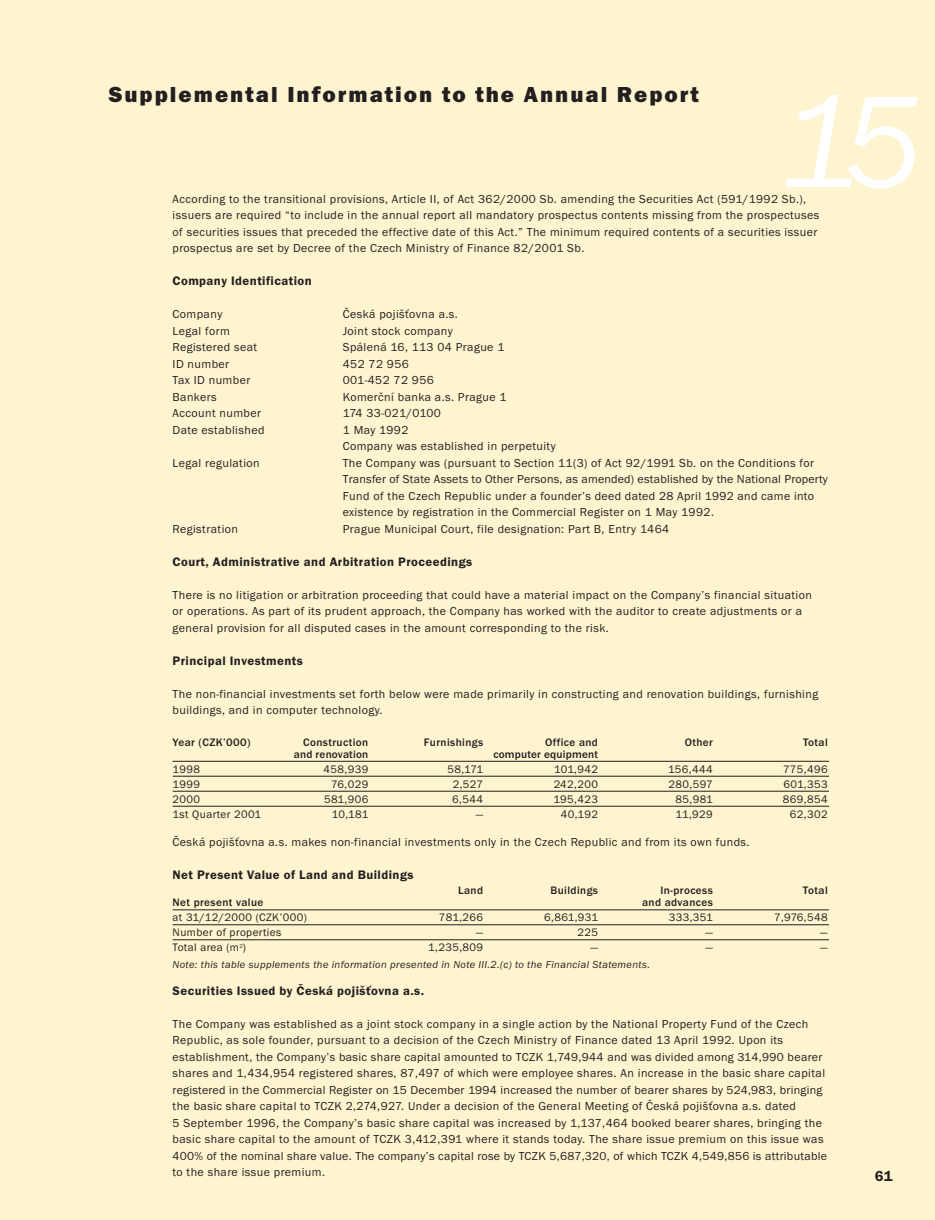
<style>
.page{position:relative;width:935px;height:1220px;background:#fff}
.page>*{position:absolute;margin:0;border:0;box-sizing:border-box;transform-origin:0 0}
.t1{font:italic 135px "Franklin Gothic Itc TCE";color:#fff}
.t2{font:800 22.5px "Franklin Gothic Itc TCE";letter-spacing:.09em;color:#231f20}
.t3{font:600 15px "Franklin Gothic Itc TCE";color:#231f20}
.t4{font:600 12.75px "Franklin Gothic Itc TCE";letter-spacing:.035em;color:#231f20}
.t5{font:12px/16.5px "Franklin Gothic Itc TCE";letter-spacing:.035em;color:#231f20}
.t6{font:12px "Franklin Gothic Itc TCE";color:#231f20}
.t7{font:11.25px "Franklin Gothic Itc TCE";letter-spacing:.035em;color:#231f20}
.t8{font:500 11.25px "Franklin Gothic Itc TCE";letter-spacing:.035em;color:#231f20}
.t9{font:italic 10.5px "Franklin Gothic Itc TCE";letter-spacing:.035em;color:#231f20}
</style>
<div class="page">
<div style="left:1px;top:0;width:933px;height:1219px;background:#fef4cf"></div>
<div style="left:0;top:0;width:23px;height:1219px;background:#fef4cf"></div>
<hr style="left:173px;top:761px;width:656px;height:1px;background:#231f20">
<hr style="left:173px;top:776px;width:656px;height:1px;background:#231f20">
<hr style="left:173px;top:791px;width:656px;height:1px;background:#231f20">
<hr style="left:173px;top:806px;width:656px;height:1px;background:#231f20">
<hr style="left:173px;top:909px;width:656px;height:1px;background:#231f20">
<hr style="left:173px;top:924px;width:656px;height:1px;background:#231f20">
<hr style="left:173px;top:939px;width:656px;height:1px;background:#231f20">
<h2 class="t2" style="left:109px;top:86px;width:591px">Supplemental Information to the Annual Report</h2>
<h1 class="t1" style="left:779px;top:94px;width:145px">15</h1>
<p class="t5" style="left:173px;top:191px;width:648px">According to the transitional provisions, Article II, of Act 362/2000 Sb. amending the Securities Act (591/1992 Sb.), issuers are required “to include in the annual report all mandatory prospectus contents missing from the prospectuses of securities issues that preceded the effective date of this Act.” The minimum required contents of a securities issuer prospectus are set by Decree of the Czech Ministry of Finance 82/2001 Sb.</p>
<p class="t4" style="left:173px;top:276px;width:141px">Company Identification</p>
<p class="t5" style="left:173px;top:307px;width:51px">Company</p>
<p class="t5" style="left:343px;top:307px;width:117px">Česká pojišťovna a.s.</p>
<p class="t5" style="left:173px;top:323px;width:59px">Legal form</p>
<p class="t5" style="left:343px;top:323px;width:111px">Joint stock company</p>
<p class="t5" style="left:173px;top:340px;width:86px">Registered seat</p>
<p class="t5" style="left:343px;top:340px;width:163px">Spálená 16, 113 04 Prague 1</p>
<p class="t5" style="left:173px;top:356px;width:58px">ID number</p>
<p class="t5" style="left:343px;top:356px;width:68px">452 72 956</p>
<p class="t5" style="left:173px;top:373px;width:79px">Tax ID number</p>
<p class="t5" style="left:343px;top:373px;width:93px">001-452 72 956</p>
<p class="t5" style="left:173px;top:389px;width:46px">Bankers</p>
<p class="t5" style="left:343px;top:389px;width:165px">Komerční banka a.s. Prague 1</p>
<p class="t5" style="left:173px;top:406px;width:90px">Account number</p>
<p class="t6" style="left:343px;top:409px;width:100px">174 33-021/0100</p>
<p class="t5" style="left:173px;top:422px;width:93px">Date established</p>
<p class="t5" style="left:343px;top:422px;width:214px">1 May 1992<br>Company was established in perpetuity</p>
<p class="t5" style="left:173px;top:455px;width:89px">Legal regulation</p>
<p class="t5" style="left:343px;top:455px;width:486px">The Company was (pursuant to Section 11(3) of Act 92/1991 Sb. on the Conditions for Transfer of State Assets to Other Persons, as amended) established by the National Property Fund of the Czech Republic under a founder’s deed dated 28 April 1992 and came into existence by registration in the Commercial Register on 1 May 1992.</p>
<p class="t5" style="left:173px;top:521px;width:67px">Registration</p>
<p class="t5" style="left:343px;top:521px;width:328px">Prague Municipal Court, file designation: Part B, Entry 1464</p>
<p class="t4" style="left:173px;top:557px;width:301px">Court, Administrative and Arbitration Proceedings</p>
<p class="t5" style="left:173px;top:587px;width:640px">There is no litigation or arbitration proceeding that could have a material impact on the Company’s financial situation or operations. As part of its prudent approach, the Company has worked with the auditor to create adjustments or a general provision for all disputed cases in the amount corresponding to the risk.</p>
<p class="t4" style="left:173px;top:656px;width:132px">Principal Investments</p>
<p class="t5" style="left:173px;top:686px;width:647px">The non-financial investments set forth below were made primarily in constructing and renovation buildings, furnishing buildings, and in computer technology.</p>
<p class="t8" style="left:173px;top:738px;width:79px">Year (CZK’000)</p>
<p class="t8" style="left:303px;top:738px;width:67px">Construction</p>
<p class="t8" style="left:424px;top:738px;width:61px">Furnishings</p>
<p class="t8" style="left:545px;top:738px;width:54px">Office and</p>
<p class="t8" style="left:684px;top:738px;width:30px">Other</p>
<p class="t8" style="left:803px;top:738px;width:26px">Total</p>
<p class="t8" style="left:294px;top:750px;width:76px">and renovation</p>
<p class="t8" style="left:493px;top:750px;width:106px">computer equipment</p>
<p class="t7" style="left:173px;top:765px;width:29px">1998</p>
<p class="t7" style="left:323px;top:765px;width:46px">458,939</p>
<p class="t7" style="left:447px;top:765px;width:37px">58,171</p>
<p class="t7" style="left:554px;top:765px;width:45px">101,942</p>
<p class="t7" style="left:668px;top:765px;width:46px">156,444</p>
<p class="t7" style="left:783px;top:765px;width:46px">775,496</p>
<p class="t7" style="left:173px;top:780px;width:29px">1999</p>
<p class="t7" style="left:331px;top:780px;width:39px">76,029</p>
<p class="t7" style="left:453px;top:780px;width:32px">2,527</p>
<p class="t7" style="left:553px;top:780px;width:46px">242,200</p>
<p class="t7" style="left:668px;top:780px;width:46px">280,597</p>
<p class="t7" style="left:783px;top:780px;width:46px">601,353</p>
<p class="t7" style="left:173px;top:795px;width:29px">2000</p>
<p class="t7" style="left:324px;top:795px;width:46px">581,906</p>
<p class="t7" style="left:452px;top:795px;width:32px">6,544</p>
<p class="t7" style="left:553px;top:795px;width:46px">195,423</p>
<p class="t7" style="left:675px;top:795px;width:39px">85,981</p>
<p class="t7" style="left:783px;top:795px;width:46px">869,854</p>
<p class="t7" style="left:173px;top:810px;width:90px">1st Quarter 2001</p>
<p class="t7" style="left:332px;top:810px;width:38px">10,181</p>
<p class="t7" style="left:475px;top:810px;width:9px">—</p>
<p class="t7" style="left:561px;top:810px;width:39px">40,192</p>
<p class="t7" style="left:675px;top:810px;width:39px">11,929</p>
<p class="t7" style="left:790px;top:810px;width:39px">62,302</p>
<p class="t5" style="left:173px;top:835px;width:578px">Česká pojišťovna a.s. makes non-financial investments only in the Czech Republic and from its own funds.</p>
<p class="t4" style="left:173px;top:870px;width:242px">Net Present Value of Land and Buildings</p>
<p class="t8" style="left:458px;top:886px;width:27px">Land</p>
<p class="t8" style="left:550px;top:886px;width:49px">Buildings</p>
<p class="t8" style="left:660px;top:886px;width:54px">In-process</p>
<p class="t8" style="left:803px;top:886px;width:26px">Total</p>
<p class="t8" style="left:173px;top:898px;width:92px">Net present value</p>
<p class="t8" style="left:642px;top:898px;width:72px">and advances</p>
<p class="t7" style="left:173px;top:913px;width:136px">at 31/12/2000 (CZK’000)</p>
<p class="t7" style="left:439px;top:913px;width:46px">781,266</p>
<p class="t7" style="left:544px;top:913px;width:55px">6,861,931</p>
<p class="t7" style="left:668px;top:913px;width:46px">333,351</p>
<p class="t7" style="left:774px;top:913px;width:55px">7,976,548</p>
<p class="t7" style="left:173px;top:928px;width:110px">Number of properties</p>
<p class="t7" style="left:475px;top:928px;width:9px">—</p>
<p class="t7" style="left:577px;top:928px;width:22px">225</p>
<p class="t7" style="left:705px;top:928px;width:9px">—</p>
<p class="t7" style="left:820px;top:928px;width:9px">—</p>
<p class="t7" style="left:173px;top:943px;width:75px">Total area (m<sup>2</sup>)</p>
<p class="t7" style="left:428px;top:943px;width:56px">1,235,809</p>
<p class="t7" style="left:590px;top:943px;width:9px">—</p>
<p class="t7" style="left:705px;top:943px;width:9px">—</p>
<p class="t7" style="left:820px;top:943px;width:9px">—</p>
<p class="t9" style="left:173px;top:960px;width:479px">Note: this table supplements the information presented in Note III.2.(c) to the Financial Statements.</p>
<p class="t4" style="left:173px;top:986px;width:253px">Securities Issued by Česká pojišťovna a.s.</p>
<p class="t5" style="left:173px;top:1016px;width:656px">The Company was established as a joint stock company in a single action by the National Property Fund of the Czech Republic, as sole founder, pursuant to a decision of the Czech Ministry of Finance dated 13 April 1992. Upon its establishment, the Company’s basic share capital amounted to TCZK 1,749,944 and was divided among 314,990 bearer shares and 1,434,954 registered shares, 87,497 of which were employee shares. An increase in the basic share capital registered in the Commercial Register on 15 December 1994 increased the number of bearer shares by 524,983, bringing the basic share capital to TCZK 2,274,927. Under a decision of the General Meeting of Česká pojišťovna a.s. dated<br>5 September 1996, the Company’s basic share capital was increased by 1,137,464 booked bearer shares, bringing the basic share capital to the amount of TCZK 3,412,391 where it stands today. The share issue premium on this issue was 400% of the nominal share value. The company’s capital rose by TCZK 5,687,320, of which TCZK 4,549,856 is attributable to the share issue premium.</p>
<p class="t3" style="left:874px;top:1170px;width:19px">61</p>
</div>
